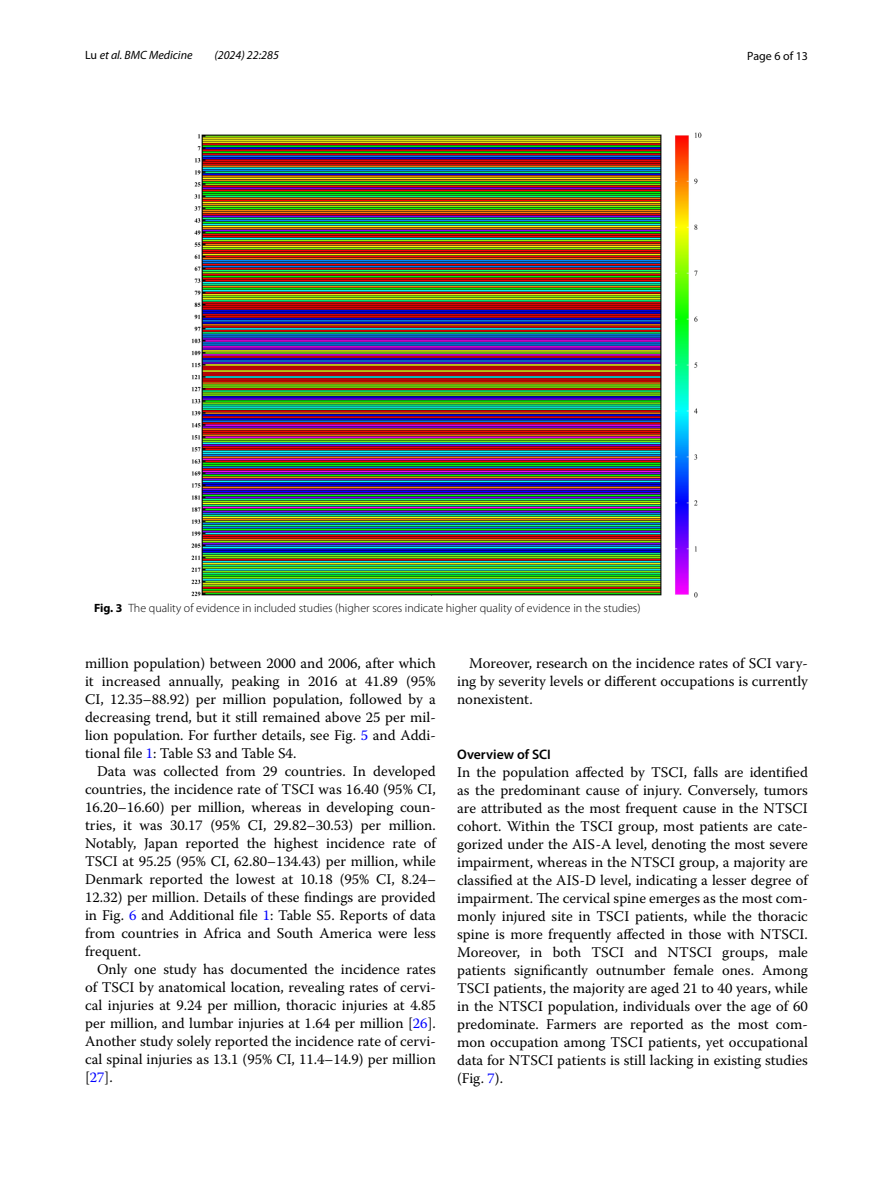
<style>
.page{position:relative;width:893px;height:1187px;background:#fff}
.page>*{position:absolute;margin:0;border:0;box-sizing:border-box;transform-origin:0 0}
.t1{font:14.7px/18px "Warnock Pro";color:#000;text-align:justify}
.t2{font:600 13.8px "Myriad Pro";color:#000}
.t3{font:300 12px "Myriad Pro";color:#000}
.t4{font:italic 12px "Myriad Pro";color:#000}
.t5{font:12px "Myriad Pro";color:#000}
.s1{font-style:normal}
.s2{font-weight:700}
.s3{color:#00f}
</style>
<div class="page">
<img style="left:191px;top:133px;width:511px;height:464px">
<p class="t4" style="left:85px;top:48px;width:109px"><span class="s1">Lu</span> et al. BMC Medicine</p>
<p class="t4" style="left:214px;top:48px;width:66px">(2024) 22:285</p>
<p class="t5" style="left:747px;top:48px;width:62px">Page 6 of 13</p>
<p class="t3" style="left:94px;top:601px;width:548px"><span class="s2">Fig. 3</span> The quality of evidence in included studies (higher scores indicate higher quality of evidence in the studies)</p>
<p class="t1" style="left:85px;top:653px;width:352px">million population) between 2000 and 2006, after which it increased annually, peaking in 2016 at 41.89 (95% CI, 12.35–88.92) per million population, followed by a decreasing trend, but it still remained above 25 per mil&shy;lion population. For further details, see Fig. <span class="s3">5</span> and Addi&shy;tional file <span class="s3">1</span>: Table S3 and Table S4.</p>
<p class="t1" style="left:85px;top:761px;width:352px;text-indent:12px">Data was collected from 29 countries. In developed countries, the incidence rate of TSCI was 16.40 (95% CI, 16.20–16.60) per million, whereas in developing coun&shy;tries, it was 30.17 (95% CI, 29.82–30.53) per million.<br>Notably, Japan reported the highest incidence rate of TSCI at 95.25 (95% CI, 62.80–134.43) per million, while Denmark reported the lowest at 10.18 (95% CI, 8.24– 12.32) per million. Details of these findings are provided in Fig. <span class="s3">6</span> and Additional file <span class="s3">1</span>: Table S5. Reports of data from countries in Africa and South America were less frequent.</p>
<p class="t1" style="left:85px;top:959px;width:352px;text-indent:12px">Only one study has documented the incidence rates of TSCI by anatomical location, revealing rates of cervi&shy;cal injuries at 9.24 per million, thoracic injuries at 4.85 per million, and lumbar injuries at 1.64 per million [<span class="s3">26</span>].<br>Another study solely reported the incidence rate of cervi&shy;cal spinal injuries as 13.1 (95% CI, 11.4–14.9) per million [<span class="s3">27</span>].</p>
<p class="t1" style="left:457px;top:653px;width:352px;text-indent:12px">Moreover, research on the incidence rates of SCI vary&shy;ing by severity levels or different occupations is currently nonexistent.</p>
<p class="t2" style="left:457px;top:745px;width:95px">Overview of SCI</p>
<p class="t1" style="left:457px;top:762px;width:352px">In the population affected by TSCI, falls are identified as the predominant cause of injury. Conversely, tumors are attributed as the most frequent cause in the NTSCI cohort. Within the TSCI group, most patients are cate&shy;gorized under the AIS-A level, denoting the most severe impairment, whereas in the NTSCI group, a majority are classified at the AIS-D level, indicating a lesser degree of impairment. The cervical spine emerges as the most com&shy;monly injured site in TSCI patients, while the thoracic spine is more frequently affected in those with NTSCI.<br>Moreover, in both TSCI and NTSCI groups, male patients significantly outnumber female ones. Among TSCI patients, the majority are aged 21 to 40 years, while in the NTSCI population, individuals over the age of 60 predominate. Farmers are reported as the most com&shy;mon occupation among TSCI patients, yet occupational data for NTSCI patients is still lacking in existing studies (Fig. <span class="s3">7</span>).</p>
</div>
